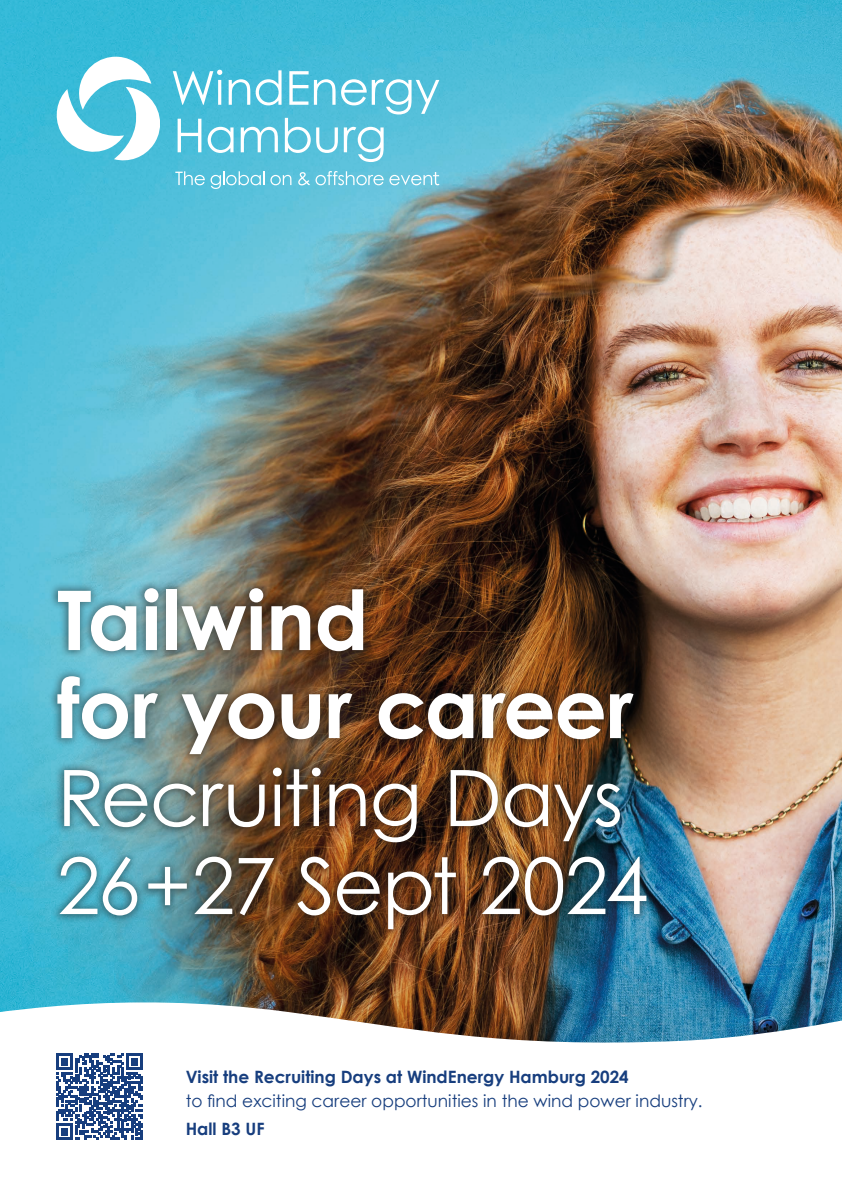
<style>
.page{position:relative;width:842px;height:1192px;background:#fff}
.page>*{position:absolute;margin:0;border:0;box-sizing:border-box;transform-origin:0 0}
.t1{font:700 82.5px/88px "Century Gothic";letter-spacing:-.005em;color:#fff}
.t2{font:78px/88px "Century Gothic";letter-spacing:-.02em;color:#fff}
.t3{font:17px "Century Gothic";color:#173e7e}
.t4{font:700 17px "Century Gothic";color:#173e7e}
</style>
<div class="page">
<img style="left:0;top:0;width:842px;height:990px">
<div style="left:48px;top:579px;width:608px;height:359px;background:#1d1d1b;opacity:.5"></div>
<img style="left:0;top:990px;width:842px;height:53px">
<svg style="left:56px;top:1053px;width:87px;height:87px"></svg>
<svg style="left:173px;top:70px;width:266px;height:92px;background:#6ac9df"></svg>
<svg style="left:57px;top:57px;width:108px;height:106px"></svg>
<svg style="left:175px;top:171px;width:30px;height:14px"></svg>
<svg style="left:211px;top:171px;width:53px;height:18px"></svg>
<svg style="left:270px;top:175px;width:21px;height:10px"></svg>
<svg style="left:298px;top:171px;width:141px;height:14px;background:#86d0e4"></svg>
<h1 class="t1" style="left:57px;top:572px;width:578px">Tailwind<br>for your career</h1>
<h2 class="t2" style="left:57px;top:753px;width:593px">Recruiting Days<br>26+27 Sept 2024</h2>
<p class="t4" style="left:186px;top:1064px;width:445px">Visit the Recruiting Days at WindEnergy Hamburg 2024</p>
<p class="t3" style="left:186px;top:1089px;width:518px">to find exciting career opportunities in the wind power industry.</p>
<p class="t4" style="left:186px;top:1116px;width:80px">Hall B3 UF</p>
</div>
